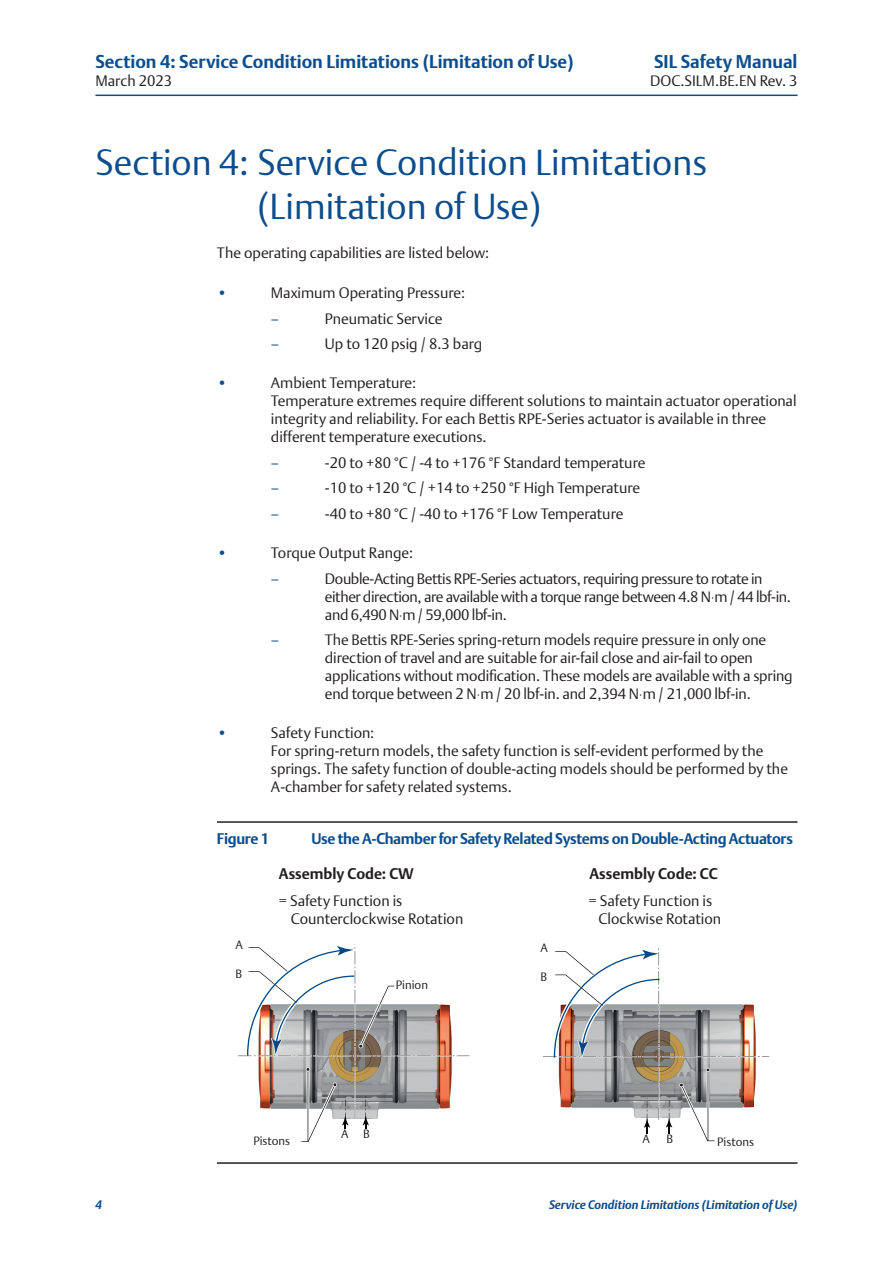
<style>
.page{position:relative;width:893px;height:1263px;background:#fff}
.page>*{position:absolute;margin:0;border:0;box-sizing:border-box;transform-origin:0 0}
.t1{font:300 36px/43.2px "DTL Argo T";color:#0c4d8d;text-align:center}
.t2{font:700 18px "DTL Argo T";color:#0c4d8d}
.t3{font:15.45px "DTL Argo T Light";color:#231f20}
.t4{font:15.3px/23.4px "DTL Argo T Light";color:#231f20}
.t5{font:300 15px/18px "DTL Argo T";letter-spacing:-.01em;color:#231f20}
.t6{font:700 15px "DTL Argo T";letter-spacing:-.025em;color:#0c4d8d}
.t7{font:700 15px "DTL Argo T";color:#231f20}
.t8{font:300 15px "DTL Argo T";color:#0c4d8d}
.t9{font:italic 12.9px "DTL Argo T Light";color:#030505}
.t10{font:12.9px "DTL Argo T Light";color:#030505}
.t11{font:12.75px "DTL Argo T Light";color:#030505}
.t12{font:italic 700 12px "DTL Argo T";color:#0c4d8d}
.t13{font:300 12px "DTL Argo T";color:#231f20}
.s1{font-family:"DIN Pro"}
</style>
<div class="page">
<hr style="left:95px;top:95px;width:702px;height:1px;background:#0c4d8d">
<svg style="left:238px;top:944px;width:232px;height:198px"></svg>
<svg style="left:543px;top:948px;width:227px;height:194px"></svg>
<div style="left:398px;top:977px;width:36px;height:16px;background:#fff"></div>
<div style="left:254px;top:1131px;width:46px;height:22px;background:#fff"></div>
<div style="left:716px;top:1131px;width:46px;height:16px;background:#fff"></div>
<hr style="left:217px;top:821px;width:580px;height:2px;background:#231f20">
<hr style="left:217px;top:1162px;width:580px;height:2px;background:#231f20">
<div style="left:396px;top:980px;width:46px;height:12px;background:#fff"></div>
<div style="left:341px;top:1129px;width:47px;height:14px;background:#fff"></div>
<div style="left:642px;top:1134px;width:47px;height:14px;background:#fff"></div>
<div style="left:235px;top:940px;width:13px;height:47px;background:#fff"></div>
<div style="left:540px;top:943px;width:13px;height:47px;background:#fff"></div>
<p class="t2" style="left:95px;top:51px;width:480px">Section 4: Service Condition Limitations (Limitation of Use)</p>
<p class="t5" style="left:95px;top:71px;width:78px">March 2023</p>
<p class="t2" style="left:654px;top:51px;width:145px">SIL Safety Manual</p>
<p class="t5" style="left:650px;top:71px;width:149px">DOC.SILM.BE.EN Rev. 3</p>
<h1 class="t1" style="left:95px;top:141px;width:613px">Section 4: Service Condition Limitations (Limitation of Use)</h1>
<p class="t5" style="left:217px;top:243px;width:274px">The operating capabilities are listed below:</p>
<p class="t8" style="left:217px;top:284px;width:12px">•</p>
<p class="t5" style="left:271px;top:284px;width:196px">Maximum Operating Pressure:</p>
<p class="t8" style="left:271px;top:310px;width:10px">–</p>
<p class="t5" style="left:325px;top:309px;width:119px">Pneumatic Service</p>
<p class="t8" style="left:271px;top:335px;width:10px">–</p>
<p class="t5" style="left:325px;top:335px;width:159px">Up to 120 psig / 8.3 barg</p>
<p class="t8" style="left:217px;top:374px;width:12px">•</p>
<p class="t5" style="left:271px;top:374px;width:527px">Ambient Temperature:<br>Temperature extremes require different solutions to maintain actuator operational integrity and reliability. For each Bettis RPE-Series actuator is available in three different temperature executions.</p>
<p class="t8" style="left:271px;top:454px;width:10px">–</p>
<p class="t5" style="left:325px;top:453px;width:322px">-20 to +80 °C / -4 to +176 °F Standard temperature</p>
<p class="t8" style="left:271px;top:479px;width:10px">–</p>
<p class="t5" style="left:325px;top:479px;width:317px">-10 to +120 °C / +14 to +250 °F High Temperature</p>
<p class="t8" style="left:271px;top:505px;width:10px">–</p>
<p class="t5" style="left:325px;top:504px;width:300px">-40 to +80 °C / -40 to +176 °F Low Temperature</p>
<p class="t8" style="left:217px;top:544px;width:12px">•</p>
<p class="t5" style="left:271px;top:543px;width:144px">Torque Output Range:</p>
<p class="t8" style="left:271px;top:569px;width:10px">–</p>
<p class="t5" style="left:325px;top:569px;width:467px">Double-Acting Bettis RPE-Series actuators, requiring pressure to rotate in either direction, are available with a torque range between 4.8 N<span class="s1">⋅</span>m / 44 lbf-in. and 6,490 N<span class="s1">⋅</span>m / 59,000 lbf-in.</p>
<p class="t8" style="left:271px;top:631px;width:10px">–</p>
<p class="t5" style="left:325px;top:630px;width:469px">The Bettis RPE-Series spring-return models require pressure in only one direction of travel and are suitable for air-fail close and air-fail to open applications without modification. These models are available with a spring end torque between 2 N<span class="s1">⋅</span>m / 20 lbf-in. and 2,394 N<span class="s1">⋅</span>m / 21,000 lbf-in.</p>
<p class="t8" style="left:217px;top:724px;width:12px">•</p>
<p class="t5" style="left:271px;top:723px;width:519px">Safety Function:<br>For spring-return models, the safety function is self-evident performed by the springs. The safety function of double-acting models should be performed by the A-chamber for safety related systems.</p>
<p class="t6" style="left:217px;top:830px;width:54px">Figure 1</p>
<p class="t6" style="left:311px;top:830px;width:483px">Use the A-Chamber for Safety Related Systems on Double-Acting Actuators</p>
<p class="t7" style="left:279px;top:865px;width:136px">Assembly Code: CW</p>
<p class="t7" style="left:589px;top:865px;width:130px">Assembly Code: CC</p>
<p class="t5" style="left:279px;top:892px;width:125px">= Safety Function is</p>
<p class="t5" style="left:588px;top:892px;width:125px">= Safety Function is</p>
<p class="t5" style="left:291px;top:910px;width:174px">Counterclockwise Rotation</p>
<p class="t5" style="left:598px;top:910px;width:124px">Clockwise Rotation</p>
<p class="t3" style="left:236px;top:937px;width:10px">B</p>
<p class="t4" style="left:541px;top:938px;width:11px">A<br>B</p>
<p class="t13" style="left:235px;top:937px;width:9px">A</p>
<p class="t13" style="left:235px;top:966px;width:8px">B</p>
<p class="t13" style="left:540px;top:940px;width:9px">A</p>
<p class="t13" style="left:540px;top:969px;width:8px">B</p>
<p class="t3" style="left:236px;top:960px;width:11px">A</p>
<p class="t13" style="left:396px;top:978px;width:34px">Pinion</p>
<p class="t9" style="left:398px;top:978px;width:36px">Pinion</p>
<p class="t12" style="left:95px;top:1197px;width:8px">4</p>
<p class="t13" style="left:341px;top:1127px;width:30px">A B</p>
<p class="t10" style="left:341px;top:1130px;width:30px">A B</p>
<p class="t11" style="left:643px;top:1132px;width:31px">A B</p>
<p class="t13" style="left:642px;top:1132px;width:9px">A</p>
<p class="t13" style="left:667px;top:1132px;width:8px">B</p>
<p class="t9" style="left:261px;top:1132px;width:40px">Pistons</p>
<p class="t9" style="left:719px;top:1132px;width:40px">Pistons</p>
<p class="t13" style="left:253px;top:1133px;width:38px">Pistons</p>
<p class="t13" style="left:717px;top:1135px;width:38px">Pistons</p>
<p class="t12" style="left:549px;top:1197px;width:250px">Service Condition Limitations (Limitation of Use)</p>
</div>
